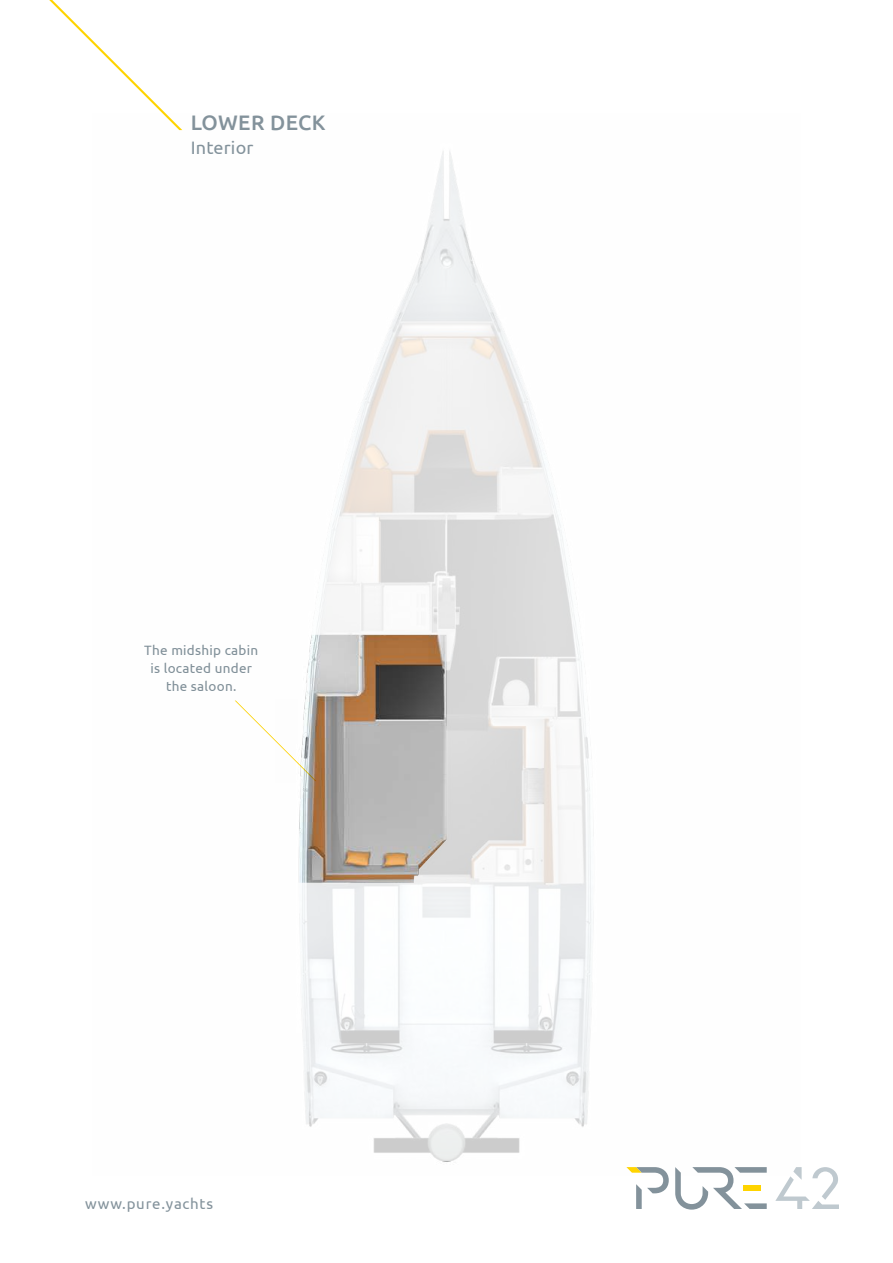
<style>
.page{position:relative;width:893px;height:1263px;background:#fff}
.page>*{position:absolute;margin:0;border:0;box-sizing:border-box;transform-origin:0 0}
.t1{font:500 21px "Ubuntu";letter-spacing:.02em;color:#83929b}
.t2{font:18px "Ubuntu";letter-spacing:.01em;color:#83929b}
.t3{font:15px "Ubuntu";letter-spacing:.05em;color:#83929b}
.t4{font:13.5px/18px "Ubuntu";letter-spacing:.02em;color:#83929b;text-align:center}
</style>
<div class="page">
<svg style="left:298px;top:151px;width:293px;height:1010px;fill:#f6f7f8"></svg>
<svg style="left:49px;top:0;width:133px;height:131px"></svg>
<svg style="left:675px;top:1167px;width:92px;height:42px"></svg>
<div style="left:743px;top:1185px;width:17px;height:6px;background:#ffd400"></div>
<svg style="left:626px;top:1167px;width:43px;height:42px"></svg>
<svg style="left:775px;top:1167px;width:64px;height:42px"></svg>
<svg style="left:235px;top:699px;width:83px;height:83px"></svg>
<h1 class="t1" style="left:191px;top:110px;width:136px">LOWER DECK</h1>
<h2 class="t2" style="left:191px;top:137px;width:64px">Interior</h2>
<p class="t4" style="left:144px;top:641px;width:115px">The midship cabin is located under the saloon.</p>
<p class="t3" style="left:85px;top:1194px;width:130px">www.pure.yachts</p>
</div>
